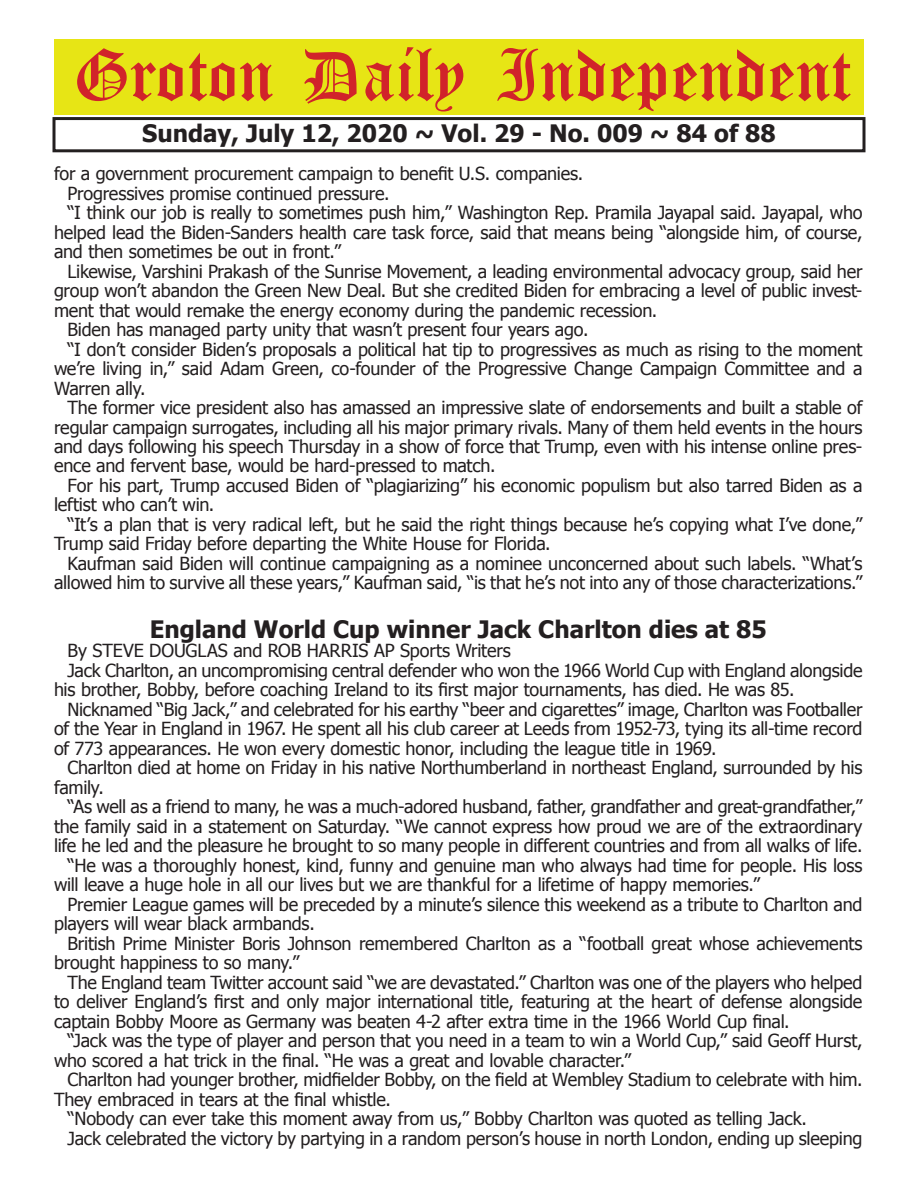
<style>
.page{position:relative;width:918px;height:1188px;background:#fff}
.page>*{position:absolute;margin:0;border:0;box-sizing:border-box;transform-origin:0 0}
.t1{font:54px "Old English Five";color:#d1232a}
.t2{font:700 24px "Tahoma";color:#231f20}
.t3{font:18px "Tahoma";letter-spacing:-.015em;color:#231f20}
</style>
<div class="page">
<div style="left:52px;top:117px;width:814px;height:35px;border:3px solid #231f20"></div>
<div style="left:54px;top:40px;width:810px;height:75px;background:#e7e515"></div>
<h1 class="t1" style="left:73px;top:50px;width:779px">Groton Daily Independent</h1>
<h2 class="t2" style="left:142px;top:116px;width:635px">Sunday, July 12, 2020 ~ Vol. 29 - No. 009 ~ 84 of 88</h2>
<p class="t3" style="left:54px;top:161px;width:531px">for a government procurement campaign to benefit U.S. companies.</p>
<p class="t3" style="left:68px;top:181px;width:324px">Progressives promise continued pressure.</p>
<p class="t3" style="left:68px;top:200px;width:797px">“I think our job is really to sometimes push him,” Washington Rep. Pramila Jayapal said. Jayapal, who</p>
<p class="t3" style="left:54px;top:220px;width:810px">helped lead the Biden-Sanders health care task force, said that means being “alongside him, of course,</p>
<p class="t3" style="left:54px;top:239px;width:288px">and then sometimes be out in front.”</p>
<p class="t3" style="left:68px;top:259px;width:797px">Likewise, Varshini Prakash of the Sunrise Movement, a leading environmental advocacy group, said her</p>
<p class="t3" style="left:54px;top:278px;width:810px">group won’t abandon the Green New Deal. But she credited Biden for embracing a level of public invest-</p>
<p class="t3" style="left:54px;top:298px;width:605px">ment that would remake the energy economy during the pandemic recession.</p>
<p class="t3" style="left:68px;top:317px;width:523px">Biden has managed party unity that wasn’t present four years ago.</p>
<p class="t3" style="left:68px;top:337px;width:797px">“I don’t consider Biden’s proposals a political hat tip to progressives as much as rising to the moment</p>
<p class="t3" style="left:54px;top:356px;width:810px">we’re living in,” said Adam Green, co-founder of the Progressive Change Campaign Committee and a</p>
<p class="t3" style="left:54px;top:376px;width:93px">Warren ally.</p>
<p class="t3" style="left:68px;top:395px;width:797px">The former vice president also has amassed an impressive slate of endorsements and built a stable of</p>
<p class="t3" style="left:54px;top:415px;width:810px">regular campaign surrogates, including all his major primary rivals. Many of them held events in the hours</p>
<p class="t3" style="left:54px;top:434px;width:810px">and days following his speech Thursday in a show of force that Trump, even with his intense online pres-</p>
<p class="t3" style="left:54px;top:454px;width:443px">ence and fervent base, would be hard-pressed to match.</p>
<p class="t3" style="left:68px;top:473px;width:796px">For his part, Trump accused Biden of “plagiarizing” his economic populism but also tarred Biden as a</p>
<p class="t3" style="left:54px;top:493px;width:162px">leftist who can’t win.</p>
<p class="t3" style="left:68px;top:512px;width:796px">“It’s a plan that is very radical left, but he said the right things because he’s copying what I’ve done,”</p>
<p class="t3" style="left:54px;top:532px;width:498px">Trump said Friday before departing the White House for Florida.</p>
<p class="t3" style="left:68px;top:551px;width:797px">Kaufman said Biden will continue campaigning as a nominee unconcerned about such labels. “What’s</p>
<p class="t3" style="left:54px;top:571px;width:810px">allowed him to survive all these years,” Kaufman said, “is that he’s not into any of those characterizations.”</p>
<h2 class="t2" style="left:150px;top:612px;width:619px">England World Cup winner Jack Charlton dies at 85</h2>
<p class="t3" style="left:68px;top:639px;width:445px">By STEVE DOUGLAS and ROB HARRIS AP Sports Writers</p>
<p class="t3" style="left:68px;top:658px;width:797px">Jack Charlton, an uncompromising central defender who won the 1966 World Cup with England alongside</p>
<p class="t3" style="left:54px;top:678px;width:742px">his brother, Bobby, before coaching Ireland to its first major tournaments, has died. He was 85.</p>
<p class="t3" style="left:68px;top:697px;width:797px">Nicknamed “Big Jack,” and celebrated for his earthy “beer and cigarettes” image, Charlton was Footballer</p>
<p class="t3" style="left:54px;top:717px;width:810px">of the Year in England in 1967. He spent all his club career at Leeds from 1952-73, tying its all-time record</p>
<p class="t3" style="left:54px;top:736px;width:664px">of 773 appearances. He won every domestic honor, including the league title in 1969.</p>
<p class="t3" style="left:68px;top:756px;width:797px">Charlton died at home on Friday in his native Northumberland in northeast England, surrounded by his</p>
<p class="t3" style="left:54px;top:775px;width:51px">family.</p>
<p class="t3" style="left:68px;top:795px;width:796px">“As well as a friend to many, he was a much-adored husband, father, grandfather and great-grandfather,”</p>
<p class="t3" style="left:54px;top:814px;width:810px">the family said in a statement on Saturday. “We cannot express how proud we are of the extraordinary</p>
<p class="t3" style="left:54px;top:834px;width:810px">life he led and the pleasure he brought to so many people in different countries and from all walks of life.</p>
<p class="t3" style="left:68px;top:853px;width:797px">“He was a thoroughly honest, kind, funny and genuine man who always had time for people. His loss</p>
<p class="t3" style="left:54px;top:873px;width:707px">will leave a huge hole in all our lives but we are thankful for a lifetime of happy memories.”</p>
<p class="t3" style="left:68px;top:892px;width:796px">Premier League games will be preceded by a minute’s silence this weekend as a tribute to Charlton and</p>
<p class="t3" style="left:54px;top:912px;width:262px">players will wear black armbands.</p>
<p class="t3" style="left:68px;top:931px;width:796px">British Prime Minister Boris Johnson remembered Charlton as a “football great whose achievements</p>
<p class="t3" style="left:54px;top:951px;width:247px">brought happiness to so many.”</p>
<p class="t3" style="left:68px;top:970px;width:797px">The England team Twitter account said “we are devastated.” Charlton was one of the players who helped</p>
<p class="t3" style="left:54px;top:990px;width:810px">to deliver England’s first and only major international title, featuring at the heart of defense alongside</p>
<p class="t3" style="left:54px;top:1009px;width:737px">captain Bobby Moore as Germany was beaten 4-2 after extra time in the 1966 World Cup final.</p>
<p class="t3" style="left:68px;top:1029px;width:797px">“Jack was the type of player and person that you need in a team to win a World Cup,” said Geoff Hurst,</p>
<p class="t3" style="left:54px;top:1048px;width:579px">who scored a hat trick in the final. “He was a great and lovable character.”</p>
<p class="t3" style="left:68px;top:1068px;width:797px">Charlton had younger brother, midfielder Bobby, on the field at Wembley Stadium to celebrate with him.</p>
<p class="t3" style="left:54px;top:1087px;width:339px">They embraced in tears at the final whistle.</p>
<p class="t3" style="left:68px;top:1107px;width:741px">“Nobody can ever take this moment away from us,” Bobby Charlton was quoted as telling Jack.</p>
<p class="t3" style="left:68px;top:1126px;width:797px">Jack celebrated the victory by partying in a random person’s house in north London, ending up sleeping</p>
</div>
